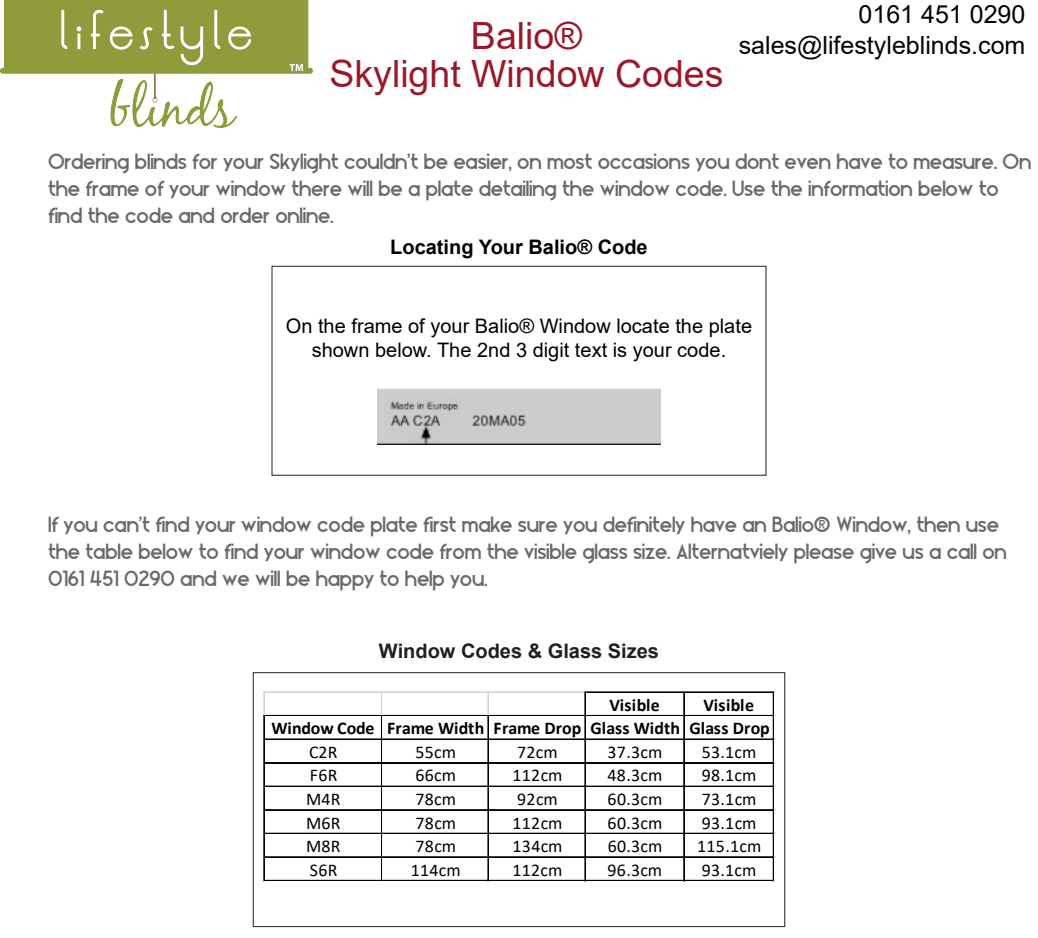
<style>
.page{position:relative;width:1038px;height:938px;background:#fff}
.page>*{position:absolute;margin:0;border:0;box-sizing:border-box;transform-origin:0 0}
.t1{font:37.5px/37.5px "Arial";color:#9b182b;text-align:center}
.t2{font:25px/31.2px "Arial";color:#070004;text-align:right}
.t3{font:22.5px/27px "Blissful Thinking";color:#6b6a6b}
.t4{font:20px/24px "Arial";color:#000;text-align:center}
.t5{font:700 20px "Arial";color:#000}
.t6{font:700 20px "Arial";color:#231f20}
.t7{font:17.88px "Calibri";letter-spacing:.02em;color:#000}
.t8{font:700 17.88px/23.5px "Calibri";color:#000}
</style>
<div class="page">
<img style="left:0;top:0;width:313px;height:127px">
<div style="left:272px;top:266px;width:494px;height:209px;background:#fff;border:1px solid #231f20"></div>
<img style="left:378px;top:388px;width:282px;height:56px">
<div style="left:253px;top:672px;width:532px;height:254px;background:#fff;border:1px solid #231f20"></div>
<hr style="left:264px;top:691px;width:321px;height:1px;background:#d3d3d3">
<hr style="left:264px;top:692px;width:321px;height:1px;background:#d3d3d3">
<hr style="left:586px;top:691px;width:188px;height:1px;background:#000">
<hr style="left:586px;top:692px;width:188px;height:1px;background:#000">
<svg style="left:263px;top:692px;width:2px;height:23px"></svg>
<svg style="left:381px;top:693px;width:1px;height:22px"></svg>
<svg style="left:487px;top:693px;width:2px;height:22px"></svg>
<hr style="left:265px;top:715px;width:509px;height:1px;background:#000">
<hr style="left:265px;top:738px;width:509px;height:1px;background:#000">
<hr style="left:265px;top:739px;width:509px;height:1px;background:#000">
<hr style="left:265px;top:762px;width:509px;height:1px;background:#000">
<hr style="left:265px;top:785px;width:509px;height:1px;background:#000">
<hr style="left:265px;top:786px;width:509px;height:1px;background:#000">
<hr style="left:265px;top:809px;width:509px;height:1px;background:#000">
<hr style="left:265px;top:833px;width:509px;height:1px;background:#000">
<hr style="left:265px;top:856px;width:509px;height:1px;background:#000">
<hr style="left:263px;top:715px;width:1px;height:166px;background:#000">
<hr style="left:264px;top:715px;width:1px;height:166px;background:#000">
<hr style="left:381px;top:716px;width:1px;height:165px;background:#000">
<hr style="left:487px;top:716px;width:1px;height:165px;background:#000">
<hr style="left:488px;top:716px;width:1px;height:165px;background:#000">
<hr style="left:584px;top:692px;width:1px;height:189px;background:#000">
<hr style="left:585px;top:692px;width:1px;height:189px;background:#000">
<hr style="left:683px;top:692px;width:1px;height:189px;background:#000">
<hr style="left:265px;top:880px;width:509px;height:1px;background:#000">
<hr style="left:773px;top:692px;width:1px;height:189px;background:#000">
<h1 class="t1" style="left:329px;top:17px;width:395px">Balio®<br>Skylight Window Codes</h1>
<p class="t2" style="left:738px;top:-2px;width:288px">0161 451 0290 sales@lifestyleblinds.com</p>
<p class="t3" style="left:49px;top:147px;width:984px">Ordering blinds for your Skylight couldn’t be easier, on most occasions you dont even have to measure. On the frame of your window there will be a plate detailing the window code. Use the information below to find the code and order online.</p>
<p class="t5" style="left:390px;top:233px;width:259px">Locating Your Balio® Code</p>
<p class="t4" style="left:286px;top:313px;width:468px">On the frame of your Balio® Window locate the plate shown below. The 2nd 3 digit text is your code.</p>
<p class="t3" style="left:49px;top:510px;width:960px">If you can’t find your window code plate first make sure you definitely have an Balio® Window, then use the table below to find your window code from the visible glass size. Alternatviely please give us a call on<br>0161 451 0290 and we will be happy to help you.</p>
<p class="t6" style="left:379px;top:637px;width:281px">Window Codes &amp; Glass Sizes</p>
<p class="t8" style="left:271px;top:692px;width:500px;text-indent:432px">Visible<br>Window Code Frame Width Frame Drop Glass Width Glass Drop</p>
<p class="t7" style="left:309px;top:739px;width:30px">C2R</p>
<p class="t7" style="left:415px;top:739px;width:42px">55cm</p>
<p class="t7" style="left:517px;top:739px;width:42px">72cm</p>
<p class="t7" style="left:607px;top:739px;width:56px">37.3cm</p>
<p class="t7" style="left:701px;top:739px;width:56px">53.1cm</p>
<p class="t7" style="left:310px;top:763px;width:29px">F6R</p>
<p class="t7" style="left:415px;top:763px;width:42px">66cm</p>
<p class="t7" style="left:512px;top:763px;width:52px">112cm</p>
<p class="t7" style="left:607px;top:763px;width:56px">48.3cm</p>
<p class="t7" style="left:701px;top:763px;width:56px">98.1cm</p>
<p class="t7" style="left:306px;top:786px;width:36px">M4R</p>
<p class="t7" style="left:415px;top:786px;width:42px">78cm</p>
<p class="t7" style="left:517px;top:786px;width:42px">92cm</p>
<p class="t7" style="left:607px;top:786px;width:56px">60.3cm</p>
<p class="t7" style="left:701px;top:786px;width:56px">73.1cm</p>
<p class="t7" style="left:306px;top:810px;width:36px">M6R</p>
<p class="t7" style="left:415px;top:810px;width:42px">78cm</p>
<p class="t7" style="left:512px;top:810px;width:52px">112cm</p>
<p class="t7" style="left:607px;top:810px;width:56px">60.3cm</p>
<p class="t7" style="left:701px;top:810px;width:56px">93.1cm</p>
<p class="t7" style="left:306px;top:833px;width:36px">M8R</p>
<p class="t7" style="left:415px;top:833px;width:42px">78cm</p>
<p class="t7" style="left:512px;top:833px;width:52px">134cm</p>
<p class="t7" style="left:607px;top:833px;width:56px">60.3cm</p>
<p class="t7" style="left:697px;top:833px;width:66px">115.1cm</p>
<p class="t7" style="left:310px;top:857px;width:29px">S6R</p>
<p class="t7" style="left:411px;top:857px;width:52px">114cm</p>
<p class="t7" style="left:512px;top:857px;width:52px">112cm</p>
<p class="t7" style="left:607px;top:857px;width:56px">96.3cm</p>
<p class="t7" style="left:701px;top:857px;width:56px">93.1cm</p>
<p class="t8" style="left:609px;top:692px;width:52px">Visible</p>
</div>
